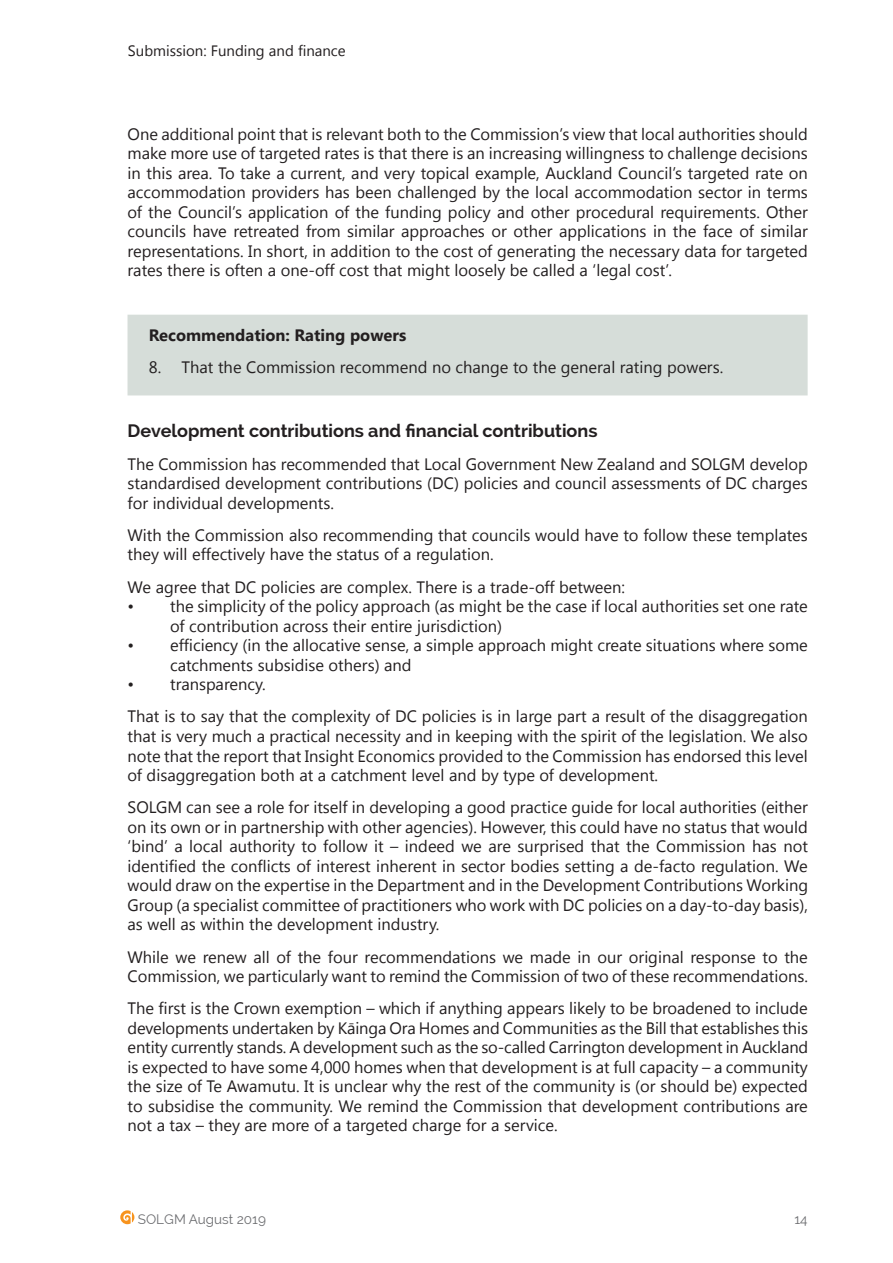
<style>
.page{position:relative;width:893px;height:1263px;background:#fff}
.page>*{position:absolute;margin:0;border:0;box-sizing:border-box;transform-origin:0 0}
.t1{font:700 18px "Raleway";color:#231f20}
.t2{font:16.5px/19.5px "Segoe UI";color:#231f20;text-align:justify}
.t3{font:700 16.5px "Segoe UI";color:#231f20}
.t4{font:15px "Segoe UI";color:#231f20}
.t5{font:13.5px "Raleway";color:#6c6d70}
</style>
<div class="page">
<svg style="left:120px;top:1210px;width:14px;height:14px"></svg>
<div style="left:128px;top:315px;width:680px;height:80px;background:#d6ddd9"></div>
<p class="t4" style="left:128px;top:41px;width:219px">Submission: Funding and finance</p>
<p class="t2" style="left:128px;top:123px;width:682px">One additional point that is relevant both to the Commission’s view that local authorities should make more use of targeted rates is that there is an increasing willingness to challenge decisions in this area. To take a current, and very topical example, Auckland Council’s targeted rate on accommodation providers has been challenged by the local accommodation sector in terms of the Council’s application of the funding policy and other procedural requirements. Other councils have retreated from similar approaches or other applications in the face of similar representations. In short, in addition to the cost of generating the necessary data for targeted rates there is often a one-off cost that might loosely be called a ‘legal cost’.</p>
<p class="t3" style="left:149px;top:323px;width:259px">Recommendation: Rating powers</p>
<p class="t2" style="left:149px;top:357px;width:576px">8. That the Commission recommend no change to the general rating powers.</p>
<p class="t1" style="left:128px;top:421px;width:471px">Development contributions and financial contributions</p>
<p class="t2" style="left:128px;top:453px;width:682px">The Commission has recommended that Local Government New Zealand and SOLGM develop standardised development contributions (DC) policies and council assessments of DC charges for individual developments.</p>
<p class="t2" style="left:128px;top:525px;width:682px">With the Commission also recommending that councils would have to follow these templates they will effectively have the status of a regulation.</p>
<p class="t2" style="left:128px;top:576px;width:499px">We agree that DC policies are complex. There is a trade-off between:</p>
<p class="t2" style="left:170px;top:596px;width:639px;text-indent:-43px">• the simplicity of the policy approach (as might be the case if local authorities set one rate of contribution across their entire jurisdiction)</p>
<p class="t2" style="left:170px;top:635px;width:639px;text-indent:-43px">• efficiency (in the allocative sense, a simple approach might create situations where some catchments subsidise others) and</p>
<p class="t2" style="left:128px;top:667px;width:682px;line-height:32.2px">• transparency.<br>That is to say that the complexity of DC policies is in large part a result of the disaggregation</p>
<p class="t2" style="left:128px;top:726px;width:682px">that is very much a practical necessity and in keeping with the spirit of the legislation. We also note that the report that Insight Economics provided to the Commission has endorsed this level of disaggregation both at a catchment level and by type of development.</p>
<p class="t2" style="left:128px;top:797px;width:682px">SOLGM can see a role for itself in developing a good practice guide for local authorities (either on its own or in partnership with other agencies). However, this could have no status that would ‘bind’ a local authority to follow it – indeed we are surprised that the Commission has not identified the conflicts of interest inherent in sector bodies setting a de-facto regulation. We would draw on the expertise in the Department and in the Development Contributions Working Group (a specialist committee of practitioners who work with DC policies on a day-to-day basis), as well as within the development industry.</p>
<p class="t2" style="left:128px;top:946px;width:682px">While we renew all of the four recommendations we made in our original response to the<br>Commission, we particularly want to remind the Commission of two of these recommendations.</p>
<p class="t2" style="left:128px;top:998px;width:682px">The first is the Crown exemption – which if anything appears likely to be broadened to include developments undertaken by Kāinga Ora Homes and Communities as the Bill that establishes this entity currently stands. A development such as the so-called Carrington development in Auckland is expected to have some 4,000 homes when that development is at full capacity – a community the size of Te Awamutu. It is unclear why the rest of the community is (or should be) expected to subsidise the community. We remind the Commission that development contributions are not a tax – they are more of a targeted charge for a service.</p>
<p class="t5" style="left:138px;top:1211px;width:130px">SOLGM August 2019</p>
<p class="t5" style="left:794px;top:1212px;width:15px">14</p>
</div>
